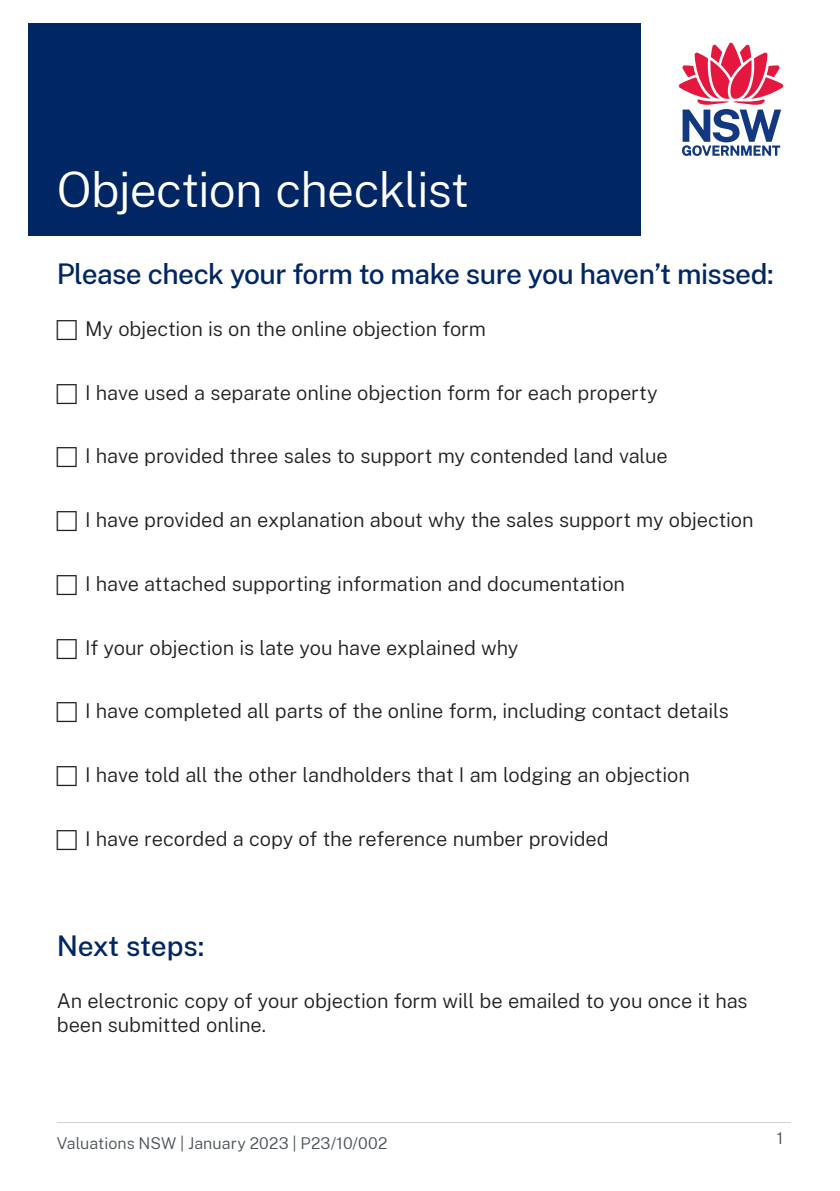
<style>
.page{position:relative;width:840px;height:1191px;background:#fff}
.page>*{position:absolute;margin:0;border:0;box-sizing:border-box;transform-origin:0 0}
.t1{font:300 48px "Public Sans";letter-spacing:-.02em;color:#fff}
.Header_1{font:500 28px "Public Sans";letter-spacing:-.02em;color:#002664}
.Text{font:300 20px/24px "Public Sans";letter-spacing:-.005em;color:#231f20}
.t2{font:300 16px "Public Sans";letter-spacing:.005em;color:#495054}
</style>
<div class="page">
<div style="left:28px;top:23px;width:613px;height:212px;background:#002664"></div>
<svg style="left:678px;top:43px;width:104px;height:113px"></svg>
<hr style="left:57px;top:1122px;width:733px;height:1px;background:#cdd3d6">
<h1 class="t1" style="left:57px;top:156px;width:413px">Objection checklist</h1>
<p class="Header_1" style="left:57px;top:254px;width:718px">Please check your form to make sure you haven’t missed:</p>
<p class="Text" style="left:85px;top:316px;width:402px">My objection is on the online objection form</p>
<p class="Text" style="left:85px;top:380px;width:573px">I have used a separate online objection form for each property</p>
<p class="Text" style="left:85px;top:443px;width:584px">I have provided three sales to support my contended land value</p>
<p class="Text" style="left:85px;top:507px;width:669px">I have provided an explanation about why the sales support my objection</p>
<p class="Text" style="left:85px;top:571px;width:541px">I have attached supporting information and documentation</p>
<p class="Text" style="left:85px;top:634px;width:434px">If your objection is late you have explained why</p>
<p class="Text" style="left:85px;top:698px;width:644px">I have completed all parts of the online form, including contact details</p>
<p class="Text" style="left:85px;top:762px;width:605px">I have told all the other landholders that I am lodging an objection</p>
<p class="Text" style="left:85px;top:825px;width:525px">I have recorded a copy of the reference number provided</p>
<p class="Header_1" style="left:57px;top:925px;width:149px">Next steps:</p>
<p class="Text" style="left:57px;top:988px;width:692px">An electronic copy of your objection form will be emailed to you once it has been submitted online.</p>
<p class="t2" style="left:57px;top:1132px;width:332px">Valuations NSW | January 2023 | P23/10/002</p>
<p class="t2" style="left:776px;top:1127px;width:8px">1</p>
</div>
